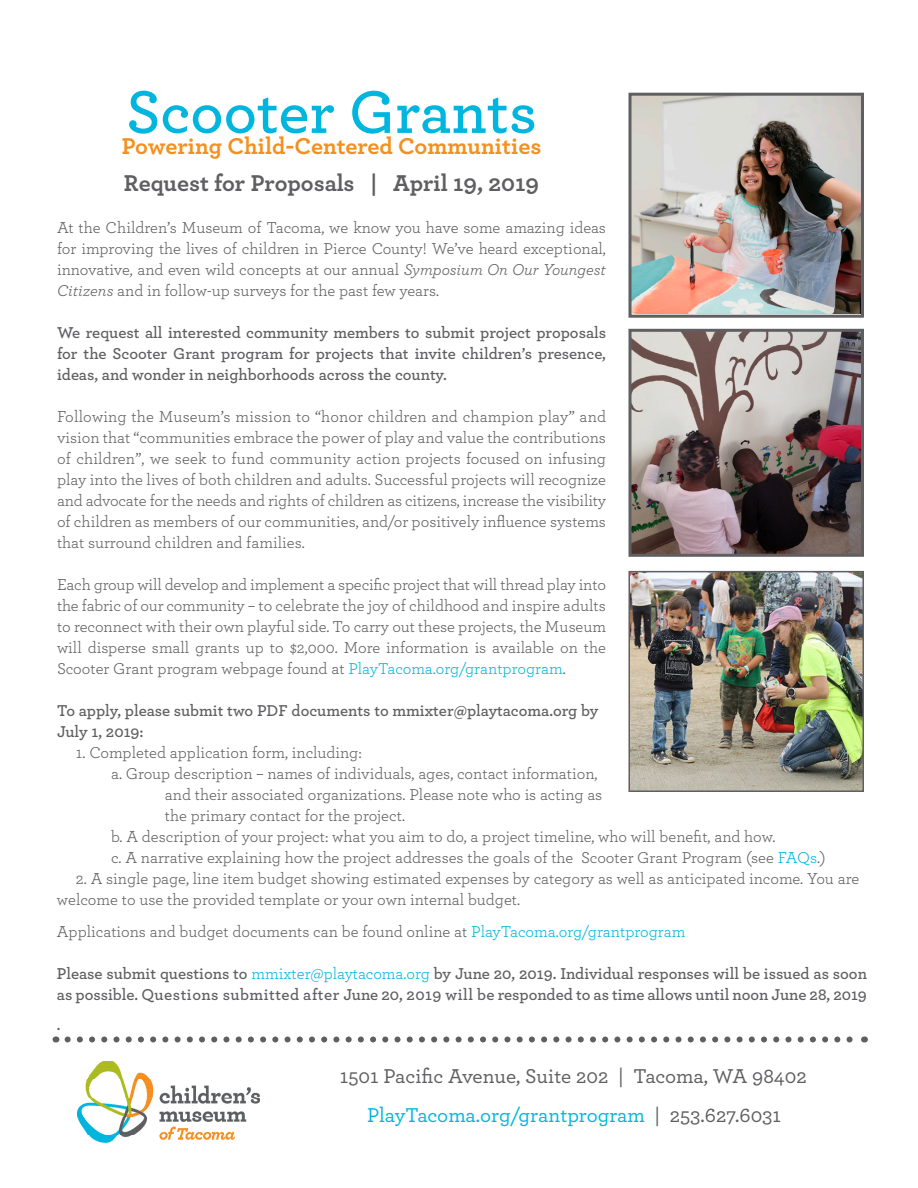
<style>
.page{position:relative;width:918px;height:1188px;background:#fff}
.page>*{position:absolute;margin:0;border:0;box-sizing:border-box;transform-origin:0 0}
.t1{font:600 63px "Archer";color:#00b6de}
.t2{font:700 24px "Archer";color:#f4901d}
.t3{font:700 24px "Archer";color:#5f5f62}
.t4{font:500 21px "Archer";color:#5f5f62}
.t5{font:500 21px "Archer";color:#00b6de}
.t6{font:16.5px/21px "Archer";color:#5f5f62;text-align:justify}
.t7{font:600 16.5px/21px "Archer";color:#5f5f62}
.s1{font-style:italic}
.s2{color:#00b6de}
.s3{font-weight:400;color:#00b6de}
.s4{color:#5f5f62}
</style>
<div class="page">
<img style="left:77px;top:1061px;width:182px;height:82px">
<img style="left:632px;top:97px;width:228px;height:217px">
<div style="left:628px;top:93px;width:236px;height:225px;border:3px solid #5f5f62"></div>
<img style="left:632px;top:333px;width:228px;height:220px">
<div style="left:628px;top:329px;width:236px;height:228px;border:3px solid #5f5f62"></div>
<img style="left:631px;top:574px;width:230px;height:215px">
<div style="left:628px;top:571px;width:236px;height:221px;border:2px solid #5f5f62"></div>
<svg style="left:68px;top:1036px;width:785px;height:6px"></svg>
<p class="t1" style="left:126px;top:65px;width:412px">Scooter Grants</p>
<p class="t2" style="left:122px;top:127px;width:421px">Powering Child-Centered Communities</p>
<p class="t3" style="left:124px;top:164px;width:417px">Request for Proposals | April 19, 2019</p>
<p class="t6" style="left:57px;top:217px;width:551px">At the Children’s Museum of Tacoma, we know you have some amazing ideas for improving the lives of children in Pierce County! We’ve heard exceptional, innovative, and even wild concepts at our annual <span class="s1">Symposium On Our Youngest Citizens</span> and in follow-up surveys for the past few years.</p>
<p class="t7" style="left:57px;top:321px;width:551px;text-align:justify">We request all interested community members to submit project proposals for the Scooter Grant program for projects that invite children’s presence, ideas, and wonder in neighborhoods across the county.</p>
<p class="t6" style="left:57px;top:406px;width:551px">Following the Museum’s mission to “honor children and champion play” and vision that “communities embrace the power of play and value the contributions of children”, we seek to fund community action projects focused on infusing play into the lives of both children and adults. Successful projects will recognize and advocate for the needs and rights of children as citizens, increase the visibility of children as members of our communities, and/or positively influence systems that surround children and families.</p>
<p class="t6" style="left:57px;top:574px;width:551px">Each group will develop and implement a specific project that will thread play into the fabric of our community – to celebrate the joy of childhood and inspire adults to reconnect with their own playful side. To carry out these projects, the Museum will disperse small grants up to $2,000. More information is available on the Scooter Grant program webpage found at <span class="s2">PlayTacoma.org/grantprogram</span>.</p>
<p class="t7" style="left:57px;top:699px;width:543px">To apply, please submit two PDF documents to mmixter@playtacoma.org by<br>July 1, 2019:</p>
<p class="t6" style="left:76px;top:742px;width:287px">1. Completed application form, including:</p>
<p class="t6" style="left:111px;top:763px;width:488px">a. Group description – names of individuals, ages, contact information,</p>
<p class="t6" style="left:165px;top:784px;width:439px">and their associated organizations. Please note who is acting as</p>
<p class="t6" style="left:165px;top:805px;width:242px">the primary contact for the project.</p>
<p class="t6" style="left:111px;top:826px;width:666px">b. A description of your project: what you aim to do, a project timeline, who will benefit, and how.</p>
<p class="t6" style="left:111px;top:847px;width:716px">c. A narrative explaining how the project addresses the goals of the Scooter Grant Program (see <span class="s2">FAQs</span>.)</p>
<p class="t6" style="left:57px;top:868px;width:804px;text-indent:19px">2. A single page, line item budget showing estimated expenses by category as well as anticipated income. You are welcome to use the provided template or your own internal budget.</p>
<p class="t6" style="left:57px;top:920px;width:630px">Applications and budget documents can be found online at <span class="s2">PlayTacoma.org/grantprogram</span></p>
<p class="t7" style="left:57px;top:962px;width:812px">Please submit questions to <span class="s3">mmixter@playtacoma.org</span> by June 20, 2019. Individual responses will be issued as soon as possible. Questions submitted after June 20, 2019 will be responded to as time allows until noon June 28, 2019</p>
<p class="t7" style="left:57px;top:1013px;width:5px">.</p>
<p class="t4" style="left:340px;top:1061px;width:468px">1501 Pacific Avenue, Suite 202 | Tacoma, WA 98402</p>
<p class="t5" style="left:367px;top:1100px;width:416px">PlayTacoma.org/grantprogram <span class="s4">| 253.627.6031</span></p>
</div>
